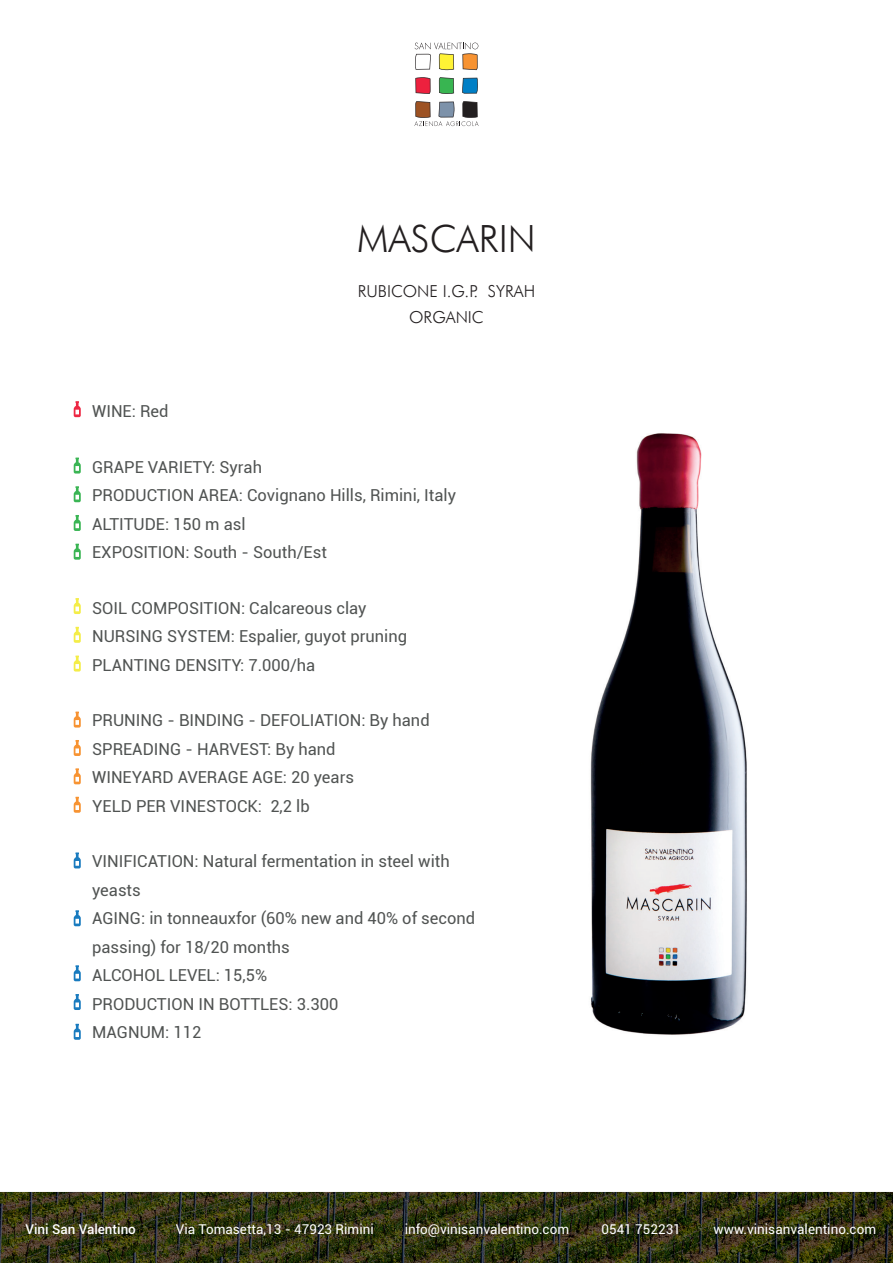
<style>
.page{position:relative;width:893px;height:1263px;background:#fff}
.page>*{position:absolute;margin:0;border:0;box-sizing:border-box;transform-origin:0 0}
.t1{font:300 37.5px "Futura BT";color:#231f20}
.t2{font:16.5px/28.5px "Roboto";color:#505352}
.t3{font:300 16.5px/25.5px "Futura BT";color:#231f20;text-align:center}
.t4{font:13.5px "Roboto";color:#fff}
.t5{font:500 13.5px "Roboto";color:#fff}
</style>
<div class="page">
<svg style="left:415px;top:77px;width:15px;height:17px"></svg>
<svg style="left:439px;top:77px;width:15px;height:17px"></svg>
<svg style="left:462px;top:78px;width:16px;height:16px"></svg>
<svg style="left:415px;top:43px;width:63px;height:27px"></svg>
<svg style="left:414px;top:101px;width:65px;height:25px"></svg>
<svg style="left:0;top:1192px;width:893px;height:70px;background:#323414"></svg>
<img style="left:590px;top:433px;width:157px;height:602px">
<svg style="left:74px;top:401px;width:7px;height:16px"></svg>
<svg style="left:74px;top:458px;width:7px;height:15px"></svg>
<svg style="left:74px;top:486px;width:7px;height:16px"></svg>
<svg style="left:74px;top:515px;width:7px;height:16px"></svg>
<svg style="left:74px;top:544px;width:7px;height:16px"></svg>
<svg style="left:74px;top:598px;width:7px;height:16px"></svg>
<svg style="left:74px;top:627px;width:7px;height:16px"></svg>
<svg style="left:74px;top:655px;width:7px;height:16px"></svg>
<svg style="left:74px;top:712px;width:7px;height:15px"></svg>
<svg style="left:74px;top:740px;width:7px;height:16px"></svg>
<svg style="left:74px;top:768px;width:7px;height:16px"></svg>
<svg style="left:74px;top:797px;width:7px;height:16px"></svg>
<svg style="left:74px;top:852px;width:7px;height:16px"></svg>
<svg style="left:74px;top:910px;width:7px;height:16px"></svg>
<svg style="left:74px;top:965px;width:7px;height:16px"></svg>
<svg style="left:74px;top:994px;width:7px;height:16px"></svg>
<svg style="left:74px;top:1024px;width:7px;height:16px"></svg>
<p class="t2" style="left:92px;top:396px;width:78px">WINE: Red</p>
<h1 class="t1" style="left:357px;top:216px;width:180px">MASCARIN</h1>
<p class="t3" style="left:358px;top:279px;width:179px">RUBICONE I.G.P. SYRAH<br>ORGANIC</p>
<p class="t2" style="left:92px;top:452px;width:365px">GRAPE VARIETY: Syrah<br>PRODUCTION AREA: Covignano Hills, Rimini, Italy<br>ALTITUDE: 150 m asl<br>EXPOSITION: South - South/Est</p>
<p class="t2" style="left:92px;top:593px;width:317px">SOIL COMPOSITION: Calcareous clay<br>NURSING SYSTEM: Espalier, guyot pruning<br>PLANTING DENSITY: 7.000/ha</p>
<p class="t2" style="left:92px;top:705px;width:339px">PRUNING - BINDING - DEFOLIATION: By hand<br>SPREADING - HARVEST: By hand<br>WINEYARD AVERAGE AGE: 20 years<br>YELD PER VINESTOCK: 2,2 lb</p>
<p class="t2" style="left:92px;top:846px;width:385px">VINIFICATION: Natural fermentation in steel with yeasts<br>AGING: in tonneauxfor (60% new and 40% of second passing) for 18/20 months<br>ALCOHOL LEVEL: 15,5%<br>PRODUCTION IN BOTTLES: 3.300<br>MAGNUM: 112</p>
<p class="t5" style="left:26px;top:1220px;width:112px">Vini San Valentino</p>
<p class="t4" style="left:176px;top:1220px;width:199px">Via Tomasetta,13 - 47923 Rimini</p>
<p class="t4" style="left:405px;top:1220px;width:166px">info@vinisanvalentino.com</p>
<p class="t4" style="left:601px;top:1220px;width:81px">0541 752231</p>
<p class="t4" style="left:714px;top:1220px;width:164px">www.vinisanvalentino.com</p>
</div>
